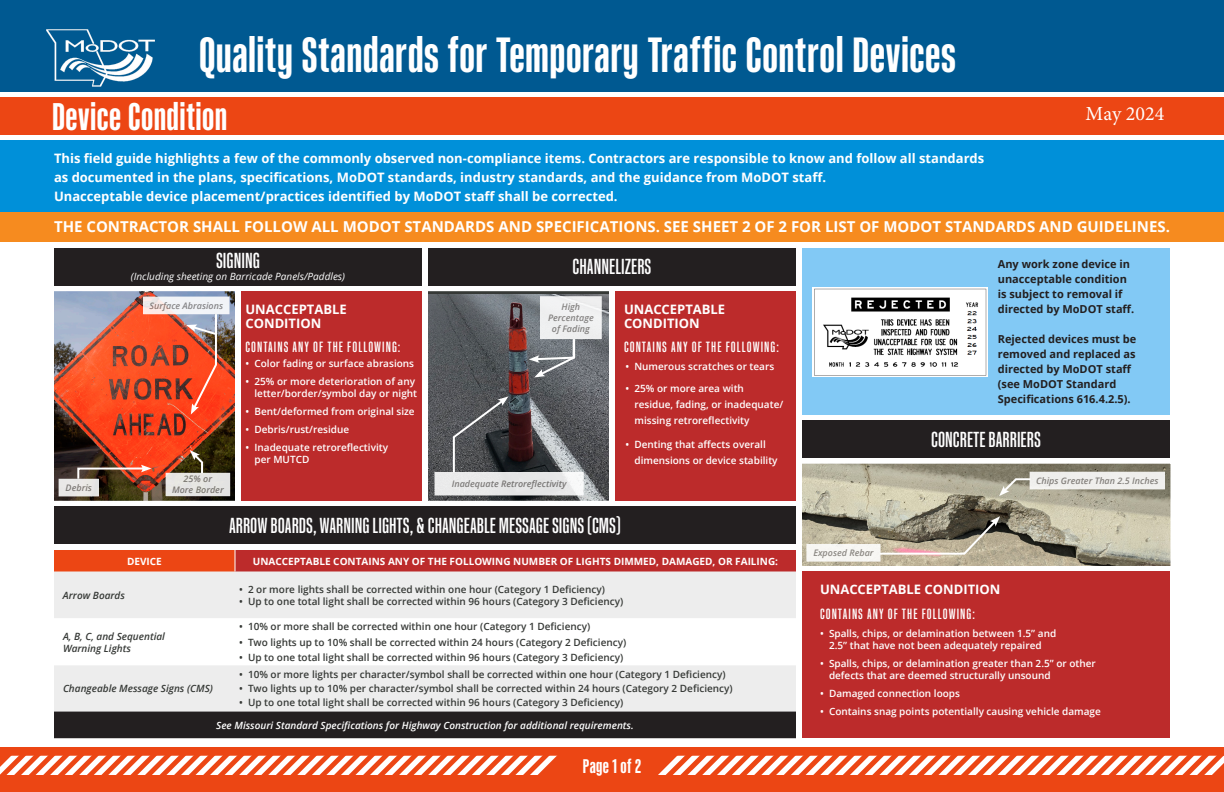
<style>
.page{position:relative;width:1224px;height:792px;background:#fff}
.page>*{position:absolute;margin:0;border:0;box-sizing:border-box;transform-origin:0 0}
.Heading_1{font:700 50px "Kaneda Gothic";letter-spacing:.01em;color:#fff}
.Heading_1-2{font:700 39px "Kaneda Gothic";letter-spacing:.015em;color:#fff}
.body{font:500 22px "Kaneda Gothic";color:#fff}
.Heading_1-3{font:700 20px "Kaneda Gothic";letter-spacing:.02em;color:#fff}
.t1{font:20px "Minion Pro";color:#fff}
.body-2{font:700 15px "Open Sans";color:#fff}
.Heading_4{font:500 15px "Kaneda Gothic";letter-spacing:.07em;color:#fff}
.body-3{font:700 13px/19px "Open Sans";color:#fff}
.bullet{font:700 13px/14px "Open Sans";color:#fff}
.bullet-2{font:700 11px/15px "Open Sans";color:#231f20}
.t2{font:600 10px "Open Sans";color:#363936}
.t3{font:600 10px/12px "Open Sans";color:#fff}
.body-4{font:700 10px "Open Sans";color:#fff}
.body-5{font:italic 600 10px "Open Sans";color:#fff}
.body-6{font:italic 600 10px/12px "Open Sans";color:#363936}
.body-7{font:italic 10px "Open Sans";color:#fff}
.t4{font:italic 600 9px/10.8px "Open Sans";color:#858280;text-align:center}
</style>
<div class="page">
<svg style="left:419px;top:285px;width:199px;height:216px;background:#6f6e71"></svg>
<div style="left:0;top:0;width:1224px;height:91px;background:#005991"></div>
<div style="left:0;top:747px;width:1224px;height:45px;background:#ec4614"></div>
<svg style="left:0;top:756px;width:557px;height:19px"></svg>
<svg style="left:658px;top:756px;width:566px;height:19px"></svg>
<img style="left:46px;top:29px;width:109px;height:58px">
<div style="left:0;top:140px;width:1224px;height:102px;background:#0090d9"></div>
<img style="left:54px;top:285px;width:190px;height:216px">
<div style="left:241px;top:291px;width:181px;height:210px;background:#bc2b2b"></div>
<div style="left:615px;top:291px;width:181px;height:210px;background:#bc2b2b"></div>
<div style="left:54px;top:248px;width:368px;height:37px;background:#231f20"></div>
<div style="left:428px;top:248px;width:368px;height:37px;background:#231f20"></div>
<div style="left:54px;top:506px;width:742px;height:38px;background:#231f20"></div>
<svg style="left:802px;top:463px;width:369px;height:109px;background:#b1aa96"></svg>
<div style="left:802px;top:572px;width:368px;height:166px;background:#bc2b2b"></div>
<div style="left:802px;top:421px;width:368px;height:37px;background:#231f20"></div>
<div style="left:0;top:97px;width:1224px;height:37px;background:#ec4614"></div>
<div style="left:802px;top:248px;width:368px;height:167px;background:#82c9f5"></div>
<div style="left:54px;top:550px;width:181px;height:22px;background:#ec4614"></div>
<div style="left:235px;top:550px;width:561px;height:22px;background:#bc2b2b"></div>
<div style="left:54px;top:572px;width:742px;height:140px;background:#ededed"></div>
<svg style="left:54px;top:618px;width:742px;height:47px"></svg>
<div style="left:54px;top:712px;width:742px;height:26px;background:#231f20"></div>
<hr style="left:234px;top:550px;width:2px;height:22px;background:#fff">
<div style="left:1030px;top:472px;width:134px;height:17px;background:#efefed"></div>
<div style="left:144px;top:297px;width:85px;height:17px;background:linear-gradient(to right,#f6ebea,#eff7fd)"></div>
<div style="left:143px;top:297px;width:87px;height:17px;border:1px solid #fff"></div>
<div style="left:541px;top:297px;width:60px;height:41px;background:#eff0f0"></div>
<div style="left:540px;top:296px;width:62px;height:43px;border:1px solid #fff"></div>
<svg style="left:437px;top:474px;width:145px;height:19px;background:#e8e8e9"></svg>
<div style="left:435px;top:472px;width:149px;height:23px;border:1px solid #fff"></div>
<div style="left:166px;top:473px;width:64px;height:23px;background:#e5e5e2"></div>
<div style="left:59px;top:479px;width:39px;height:17px;background:#e9e8e6"></div>
<div style="left:807px;top:545px;width:73px;height:16px;background:#f7f6f3"></div>
<div style="left:806px;top:544px;width:75px;height:18px;border:1px solid #fff"></div>
<svg style="left:999px;top:477px;width:33px;height:19px"></svg>
<svg style="left:452px;top:396px;width:56px;height:78px;background:#545659"></svg>
<svg style="left:190px;top:450px;width:14px;height:23px"></svg>
<svg style="left:76px;top:465px;width:75px;height:16px"></svg>
<svg style="left:529px;top:337px;width:47px;height:40px;background:#83888c"></svg>
<svg style="left:878px;top:516px;width:122px;height:40px;background:#958c7b"></svg>
<svg style="left:186px;top:312px;width:32px;height:103px;background:#dc6751"></svg>
<div style="left:0;top:212px;width:1224px;height:30px;background:#f68b1f"></div>
<img style="left:813px;top:287px;width:175px;height:89px">
<p class="Heading_1" style="left:199px;top:27px;width:759px">Quality Standards for Temporary Traffic Control Devices</p>
<p class="Heading_1-2" style="left:52px;top:95px;width:177px">Device Condition</p>
<h3 class="t1" style="left:1086px;top:100px;width:80px">May 2024</h3>
<p class="body-3" style="left:54px;top:148px;width:932px">This field guide highlights a few of the commonly observed non-compliance items. Contractors are responsible to know and follow all standards as documented in the plans, specifications, MoDOT standards, industry standards, and the guidance from MoDOT staff.<br>Unacceptable device placement/practices identified by MoDOT staff shall be corrected.</p>
<p class="body-2" style="left:54px;top:213px;width:1118px">THE CONTRACTOR SHALL FOLLOW ALL MODOT STANDARDS AND SPECIFICATIONS. SEE SHEET 2 OF 2 FOR LIST OF MODOT STANDARDS AND GUIDELINES.</p>
<p class="body-2" style="left:54px;top:216px;width:1118px">THE CONTRACTOR SHALL FOLLOW ALL MODOT STANDARDS AND SPECIFICATIONS. SEE SHEET 2 OF 2 FOR LIST OF MODOT STANDARDS AND GUIDELINES.</p>
<p class="body" style="left:216px;top:248px;width:45px">SIGNING</p>
<p class="body-7" style="left:131px;top:270px;width:216px">(Including sheeting on Barricade Panels/Paddles)</p>
<p class="body" style="left:573px;top:254px;width:80px">CHANNELIZERS</p>
<p class="t4" style="left:149px;top:300px;width:75px">Surface Abrasions</p>
<p class="t4" style="left:548px;top:301px;width:47px">High<br>Percentage of Fading</p>
<p class="bullet" style="left:246px;top:302px;width:103px">UNACCEPTABLE<br>CONDITION</p>
<p class="Heading_4" style="left:246px;top:339px;width:157px">CONTAINS ANY OF THE FOLLOWING:</p>
<p class="t3" style="left:246px;top:358px;width:170px">• Color fading or surface abrasions</p>
<p class="t3" style="left:246px;top:376px;width:173px;text-align:right">• 25% or more deterioration of any letter/border/symbol day or night</p>
<p class="t3" style="left:246px;top:406px;width:171px">• Bent/deformed from original size</p>
<p class="t3" style="left:246px;top:424px;width:105px">• Debris/rust/residue</p>
<p class="t3" style="left:254px;top:442px;width:135px;text-indent:-9px">• Inadequate retroreflectivity per MUTCD</p>
<p class="t4" style="left:184px;top:473px;width:30px">25% or</p>
<p class="t4" style="left:66px;top:482px;width:28px">Debris</p>
<p class="t4" style="left:172px;top:484px;width:53px">More Border</p>
<p class="t4" style="left:452px;top:478px;width:116px">Inadequate Retroreflectivity</p>
<p class="bullet" style="left:624px;top:302px;width:103px">UNACCEPTABLE<br>CONDITION</p>
<p class="Heading_4" style="left:624px;top:339px;width:157px">CONTAINS ANY OF THE FOLLOWING:</p>
<p class="t3" style="left:625px;top:361px;width:150px">• Numerous scratches or tears</p>
<p class="t3" style="left:634px;top:381px;width:150px;line-height:16px;text-indent:-9px">• 25% or more area with residue, fading, or inadequate/ missing retroreflectivity</p>
<p class="t3" style="left:634px;top:437px;width:145px;line-height:16px;text-indent:-9px">• Denting that affects overall dimensions or device stability</p>
<p class="body" style="left:229px;top:513px;width:393px">ARROW BOARDS, WARNING LIGHTS, &amp; CHANGEABLE MESSAGE SIGNS (CMS)</p>
<p class="body-4" style="left:127px;top:554px;width:36px">DEVICE</p>
<p class="body-4" style="left:253px;top:554px;width:527px">UNACCEPTABLE CONTAINS ANY OF THE FOLLOWING NUMBER OF LIGHTS DIMMED, DAMAGED, OR FAILING:</p>
<p class="body-6" style="left:63px;top:589px;width:63px">Arrow Boards</p>
<p class="body-6" style="left:63px;top:630px;width:103px">A, B, C, and Sequential<br>Warning Lights</p>
<p class="t2" style="left:239px;top:582px;width:367px">• 2 or more lights shall be corrected within one hour (Category 1 Deficiency)</p>
<p class="t2" style="left:239px;top:595px;width:386px">• Up to one total light shall be corrected within 96 hours (Category 3 Deficiency)</p>
<p class="t2" style="left:239px;top:620px;width:353px">• 10% or more shall be corrected within one hour (Category 1 Deficiency)</p>
<p class="t2" style="left:239px;top:635px;width:389px">• Two lights up to 10% shall be corrected within 24 hours (Category 2 Deficiency)</p>
<p class="t2" style="left:239px;top:651px;width:386px">• Up to one total light shall be corrected within 96 hours (Category 3 Deficiency)</p>
<p class="t2" style="left:239px;top:668px;width:488px">• 10% or more lights per character/symbol shall be corrected within one hour (Category 1 Deficiency)</p>
<p class="t2" style="left:239px;top:682px;width:495px">• Two lights up to 10% per character/symbol shall be corrected within 24 hours (Category 2 Deficiency)</p>
<p class="t2" style="left:239px;top:696px;width:386px">• Up to one total light shall be corrected within 96 hours (Category 3 Deficiency)</p>
<p class="body-5" style="left:216px;top:718px;width:419px">See Missouri Standard Specifications for Highway Construction for additional requirements.</p>
<p class="body-6" style="left:63px;top:683px;width:152px">Changeable Message Signs (CMS)</p>
<p class="Heading_1-3" style="left:583px;top:755px;width:60px">Page 1 of 2</p>
<p class="bullet-2" style="left:998px;top:256px;width:138px">Any work zone device in unacceptable condition is subject to removal if directed by MoDOT staff.</p>
<p class="bullet-2" style="left:998px;top:331px;width:140px">Rejected devices must be removed and replaced as directed by MoDOT staff (see MoDOT Standard<br>Specifications 616.4.2.5).</p>
<p class="body" style="left:931px;top:427px;width:111px">CONCRETE BARRIERS</p>
<p class="t4" style="left:813px;top:547px;width:62px">Exposed Rebar</p>
<p class="t4" style="left:1036px;top:475px;width:124px">Chips Greater Than 2.5 Inches</p>
<p class="bullet" style="left:820px;top:582px;width:182px">UNACCEPTABLE CONDITION</p>
<p class="Heading_4" style="left:820px;top:605px;width:157px">CONTAINS ANY OF THE FOLLOWING:</p>
<p class="t3" style="left:820px;top:627px;width:238px;text-align:center">• Spalls, chips, or delamination between 1.5” and<br>2.5” that have not been adequately repaired</p>
<p class="t3" style="left:829px;top:657px;width:268px;text-indent:-9px">• Spalls, chips, or delamination greater than 2.5” or other defects that are deemed structurally unsound</p>
<p class="t3" style="left:820px;top:687px;width:142px">• Damaged connection loops</p>
<p class="t3" style="left:820px;top:705px;width:282px">• Contains snag points potentially causing vehicle damage</p>
</div>
